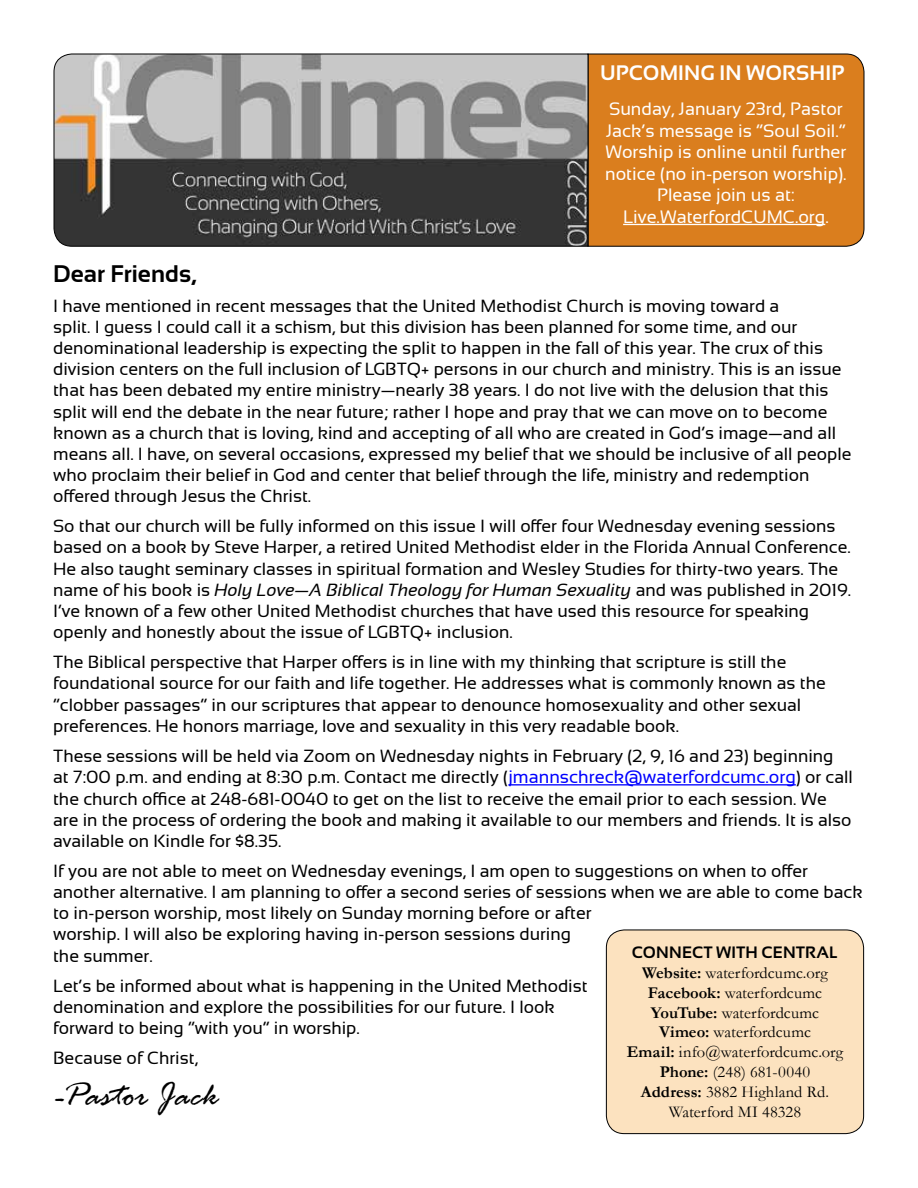
<style>
.page{position:relative;width:918px;height:1188px;background:#fff}
.page>*{position:absolute;margin:0;border:0;box-sizing:border-box;transform-origin:0 0}
.t1{font:italic 35.25px "Rage";letter-spacing:.015em;color:#000}
.t2{font:700 24px "Sansation";color:#000}
.t3{font:700 21px "Sansation";letter-spacing:.01em;color:#fff}
.t4{font:18px/21.6px "Sansation";color:#fff;text-align:center}
.t5{font:17.7px/21.1px "Sansation";color:#000}
.t6{font:16.5px/19.8px "Garamond";color:#000;text-align:center}
.t7{font:700 16.5px "Sansation";letter-spacing:.015em;color:#000}
.s1{font-style:italic}
.s2{font-size:18px;color:#00f}
.s3{font-weight:700}
</style>
<div class="page">
<hr style="left:508px;top:784px;width:288px;height:2px;background:#00f">
<div style="left:589px;top:53px;width:276px;height:194px;background:#da7e1e"></div>
<svg style="left:53px;top:53px;width:536px;height:194px;background:#7b7a79"></svg>
<div style="left:606px;top:930px;width:258px;height:204px;background:#fce2bf;border-radius:18px"></div>
<div style="left:606px;top:930px;width:258px;height:204px;border:1px solid #000;border-radius:18px"></div>
<p class="t3" style="left:600px;top:61px;width:246px">UPCOMING IN WORSHIP</p>
<p class="t4" style="left:605px;top:98px;width:243px">Sunday, January 23rd, Pastor<br>Jack’s message is “Soul Soil.”<br>Worship is online until further notice (no in-person worship).<br>Please join us at:<br>Live.WaterfordCUMC.org.</p>
<h2 class="t2" style="left:53px;top:260px;width:145px">Dear Friends,</h2>
<p class="t5" style="left:53px;top:295px;width:800px">I have mentioned in recent messages that the United Methodist Church is moving toward a<br>split. I guess I could call it a schism, but this division has been planned for some time, and our denominational leadership is expecting the split to happen in the fall of this year. The crux of this division centers on the full inclusion of LGBTQ+ persons in our church and ministry. This is an issue that has been debated my entire ministry—nearly 38 years. I do not live with the delusion that this split will end the debate in the near future; rather I hope and pray that we can move on to become known as a church that is loving, kind and accepting of all who are created in God’s image—and all means all. I have, on several occasions, expressed my belief that we should be inclusive of all people who proclaim their belief in God and center that belief through the life, ministry and redemption offered through Jesus the Christ.</p>
<p class="t5" style="left:53px;top:516px;width:800px">So that our church will be fully informed on this issue I will offer four Wednesday evening sessions based on a book by Steve Harper, a retired United Methodist elder in the Florida Annual Conference.<br>He also taught seminary classes in spiritual formation and Wesley Studies for thirty-two years. The name of his book is <span class="s1">Holy Love—A Biblical Theology for Human Sexuality</span> and was published in 2019.<br>I’ve known of a few other United Methodist churches that have used this resource for speaking openly and honestly about the issue of LGBTQ+ inclusion.</p>
<p class="t5" style="left:53px;top:652px;width:774px">The Biblical perspective that Harper offers is in line with my thinking that scripture is still the foundational source for our faith and life together. He addresses what is commonly known as the “clobber passages” in our scriptures that appear to denounce homosexuality and other sexual preferences. He honors marriage, love and sexuality in this very readable book.</p>
<p class="t5" style="left:53px;top:745px;width:801px">These sessions will be held via Zoom on Wednesday nights in February (2, 9, 16 and 23) beginning at 7:00 p.m. and ending at 8:30 p.m. Contact me directly (<span class="s2">jmannschreck@waterfordcumc.org</span>) or call the church office at 248-681-0040 to get on the list to receive the email prior to each session. We are in the process of ordering the book and making it available to our members and friends. It is also available on Kindle for $8.35.</p>
<p class="t5" style="left:53px;top:860px;width:811px">If you are not able to meet on Wednesday evenings, I am open to suggestions on when to offer another alternative. I am planning to offer a second series of sessions when we are able to come back to in-person worship, most likely on Sunday morning before or after<br>worship. I will also be exploring having in-person sessions during<br>the summer.</p>
<p class="t5" style="left:53px;top:975px;width:536px">Let’s be informed about what is happening in the United Methodist denomination and explore the possibilities for our future. I look forward to being “with you” in worship.</p>
<p class="t5" style="left:53px;top:1048px;width:146px">Because of Christ,</p>
<h1 class="t1" style="left:55px;top:1076px;width:165px">-Pastor Jack</h1>
<p class="t7" style="left:632px;top:943px;width:208px">CONNECT WITH CENTRAL</p>
<p class="t6" style="left:627px;top:963px;width:218px"><span class="s3">Website:</span> waterfordcumc.org<br><span class="s3">Facebook:</span> waterfordcumc<br><span class="s3">YouTube:</span> waterfordcumc<br><span class="s3">Vimeo:</span> waterfordcumc<br><span class="s3">Email:</span> info@waterfordcumc.org<br><span class="s3">Phone:</span> (248) 681-0040<br><span class="s3">Address:</span> 3882 Highland Rd.<br>Waterford MI 48328</p>
</div>
